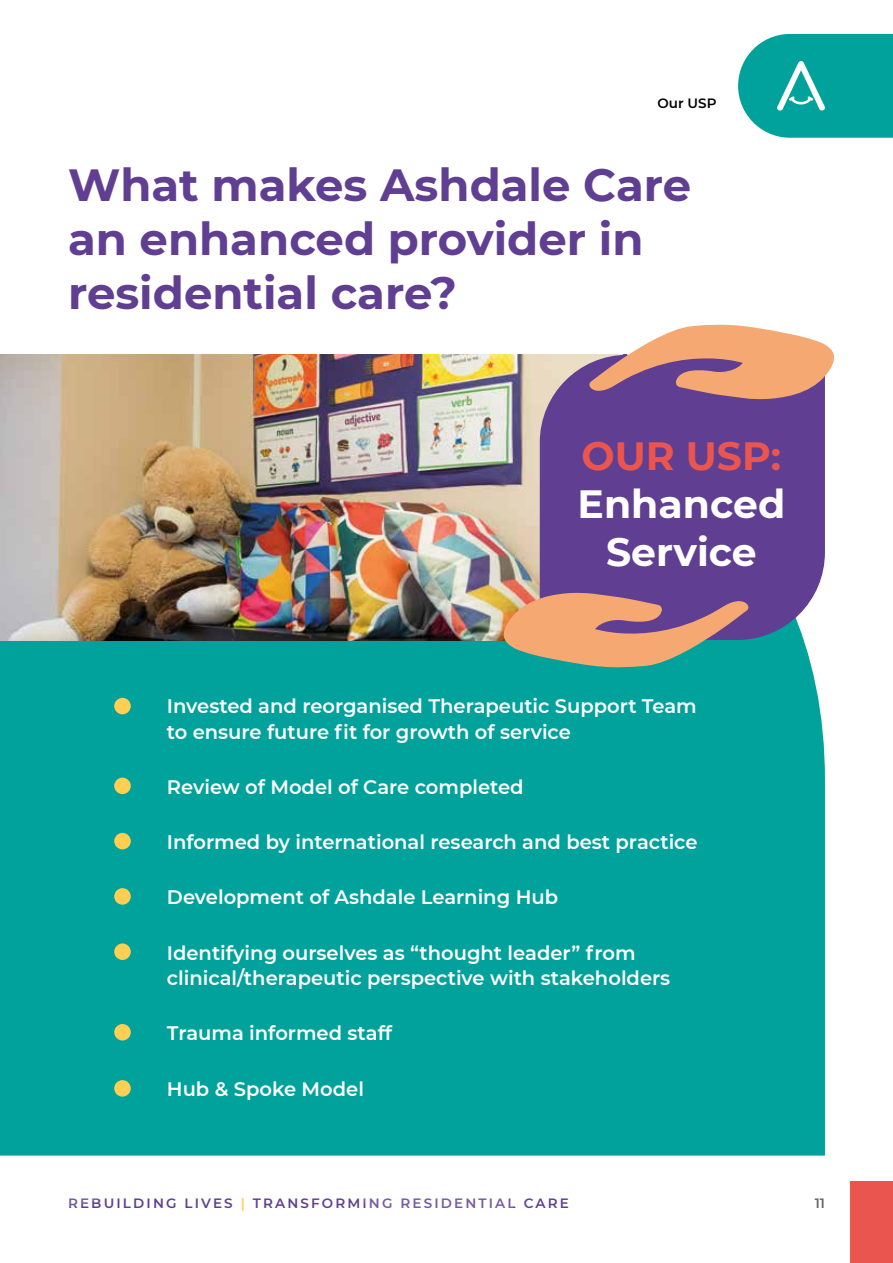
<style>
.page{position:relative;width:893px;height:1263px;background:#fff}
.page>*{position:absolute;margin:0;border:0;box-sizing:border-box;transform-origin:0 0}
.t1{font:700 45px/54px "Montserrat";color:#603f92}
.t2{font:700 39.3px/48px "Montserrat";color:#fff;text-align:center}
.t3{font:700 39.3px "Montserrat";color:#ea564f}
.t4{font:600 19.5px/25.5px "Montserrat";color:#fff}
.t5{font:600 13.5px "Montserrat";letter-spacing:.16em;color:#603f92}
.t6{font:600 13.5px "Montserrat";color:#000}
.t7{font:600 13.5px "Montserrat";color:#666766}
.s1{color:#fecf53}
</style>
<div class="page">
<svg style="left:738px;top:34px;width:155px;height:104px"></svg>
<div style="left:850px;top:1181px;width:43px;height:82px;background:#ea564f"></div>
<div style="left:0;top:640px;width:825px;height:515px;background:#01a29c"></div>
<img style="left:0;top:355px;width:540px;height:285px">
<div style="left:114px;top:698px;width:17px;height:16px;background:#fecf53;border-radius:50%"></div>
<div style="left:114px;top:778px;width:17px;height:16px;background:#fecf53;border-radius:50%"></div>
<div style="left:114px;top:833px;width:17px;height:16px;background:#fecf53;border-radius:50%"></div>
<div style="left:114px;top:943px;width:17px;height:17px;background:#fecf53;border-radius:50%"></div>
<div style="left:114px;top:1024px;width:17px;height:16px;background:#fecf53;border-radius:50%"></div>
<div style="left:114px;top:1080px;width:17px;height:16px;background:#fecf53;border-radius:50%"></div>
<div style="left:114px;top:888px;width:17px;height:17px;background:#fecf53;border-radius:50%"></div>
<div style="left:540px;top:355px;width:285px;height:285px;background:#603f92"></div>
<svg style="left:503px;top:592px;width:246px;height:77px"></svg>
<svg style="left:589px;top:324px;width:245px;height:75px"></svg>
<p class="t6" style="left:658px;top:94px;width:60px">Our USP</p>
<h1 class="t1" style="left:68px;top:156px;width:625px">What makes Ashdale Care an enhanced provider in residential care?</h1>
<h2 class="t3" style="left:582px;top:427px;width:201px">OUR USP:</h2>
<h2 class="t2" style="left:578px;top:478px;width:209px">Enhanced<br>Service</h2>
<p class="t4" style="left:167px;top:692px;width:531px">Invested and reorganised Therapeutic Support Team to ensure future fit for growth of service</p>
<p class="t4" style="left:167px;top:773px;width:358px">Review of Model of Care completed</p>
<p class="t4" style="left:167px;top:829px;width:532px">Informed by international research and best practice</p>
<p class="t4" style="left:167px;top:884px;width:393px">Development of Ashdale Learning Hub</p>
<p class="t4" style="left:167px;top:939px;width:505px">Identifying ourselves as “thought leader” from clinical/therapeutic perspective with stakeholders</p>
<p class="t4" style="left:167px;top:1020px;width:227px">Trauma informed staff</p>
<p class="t4" style="left:167px;top:1075px;width:199px">Hub &amp; Spoke Model</p>
<p class="t5" style="left:68px;top:1194px;width:502px">REBUILDING LIVES <span class="s1">|</span> TRANSFORMING RESIDENTIAL CARE</p>
<p class="t7" style="left:815px;top:1194px;width:12px">11</p>
</div>
